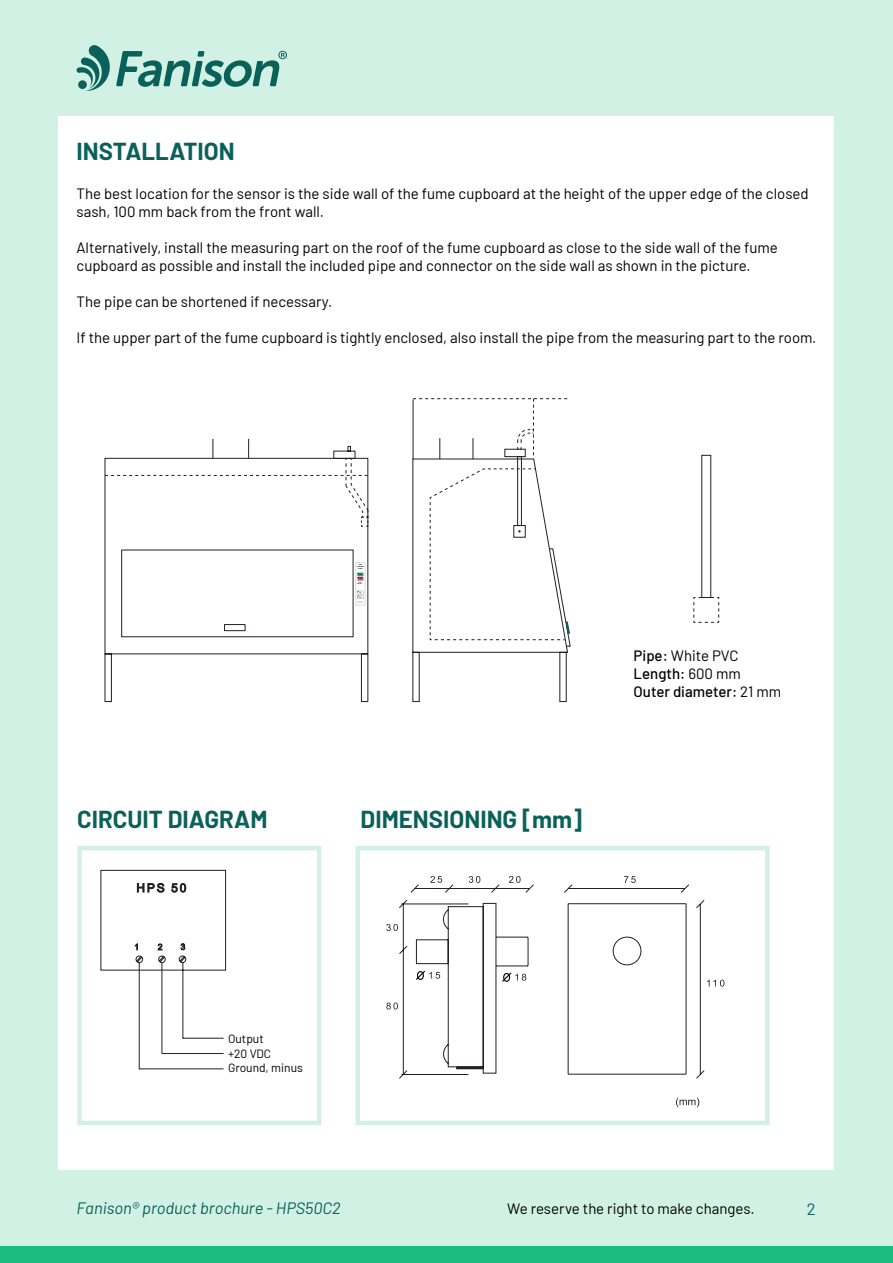
<style>
.page{position:relative;width:893px;height:1263px;background:#d2f1e5}
.page>*{position:absolute;margin:0;border:0;box-sizing:border-box;transform-origin:0 0}
.t1{font:700 24px "Barlow";color:#0a6159}
.t2{font:italic 16.5px "Barlow";color:#0a6159}
.t3{font:16.5px "Barlow";color:#0a6159}
.t4{font:15px/18px "Barlow";color:#000}
.t5{font:500 15px/18px "Barlow";color:#000}
.t6{font:12px/14.4px "Barlow";color:#000}
.s1{font-weight:400}
</style>
<div class="page">
<div style="left:58px;top:116px;width:775px;height:1053px;background:#fff"></div>
<div style="left:0;top:1247px;width:893px;height:16px;background:#1bbc7e"></div>
<svg style="left:76px;top:45px;width:211px;height:46px"></svg>
<svg style="left:412px;top:398px;width:159px;height:304px"></svg>
<svg style="left:693px;top:597px;width:26px;height:26px"></svg>
<svg style="left:104px;top:458px;width:265px;height:244px"></svg>
<svg style="left:105px;top:438px;width:264px;height:89px"></svg>
<svg style="left:100px;top:869px;width:126px;height:102px"></svg>
<svg style="left:135px;top:903px;width:262px;height:171px"></svg>
<svg style="left:399px;top:884px;width:306px;height:195px"></svg>
<svg style="left:469px;top:876px;width:11px;height:7px"></svg>
<svg style="left:509px;top:876px;width:12px;height:7px"></svg>
<svg style="left:430px;top:876px;width:12px;height:7px"></svg>
<svg style="left:386px;top:1002px;width:12px;height:7px"></svg>
<svg style="left:386px;top:924px;width:12px;height:7px"></svg>
<svg style="left:707px;top:980px;width:17px;height:6px"></svg>
<svg style="left:624px;top:876px;width:12px;height:7px"></svg>
<svg style="left:676px;top:1097px;width:23px;height:10px"></svg>
<svg style="left:356px;top:562px;width:9px;height:44px"></svg>
<svg style="left:456px;top:903px;width:231px;height:172px"></svg>
<svg style="left:415px;top:969px;width:25px;height:12px"></svg>
<h1 class="t1" style="left:77px;top:133px;width:160px">INSTALLATION</h1>
<p class="t4" style="left:77px;top:184px;width:734px">The best location for the sensor is the side wall of the fume cupboard at the height of the upper edge of the closed sash, 100 mm back from the front wall.</p>
<p class="t4" style="left:77px;top:238px;width:703px">Alternatively, install the measuring part on the roof of the fume cupboard as close to the side wall of the fume cupboard as possible and install the included pipe and connector on the side wall as shown in the picture.</p>
<p class="t4" style="left:77px;top:292px;width:257px">The pipe can be shortened if necessary.</p>
<p class="t4" style="left:77px;top:328px;width:741px">If the upper part of the fume cupboard is tightly enclosed, also install the pipe from the measuring part to the room.</p>
<h1 class="t1" style="left:77px;top:801px;width:192px">CIRCUIT DIAGRAM</h1>
<h1 class="t1" style="left:361px;top:801px;width:223px">DIMENSIONING [mm]</h1>
<p class="t5" style="left:634px;top:645px;width:149px">Pipe: <span class="s1">White PVC<br></span>Length: <span class="s1">600 mm<br></span>Outer diameter: <span class="s1">21 mm</span></p>
<p class="t6" style="left:228px;top:1031px;width:76px">Output<br>+20 VDC<br>Ground, minus</p>
<p class="t2" style="left:77px;top:1196px;width:266px">Fanison® product brochure - HPS50C2</p>
<p class="t4" style="left:507px;top:1198px;width:249px">We reserve the right to make changes.</p>
<p class="t3" style="left:807px;top:1197px;width:10px">2</p>
</div>
